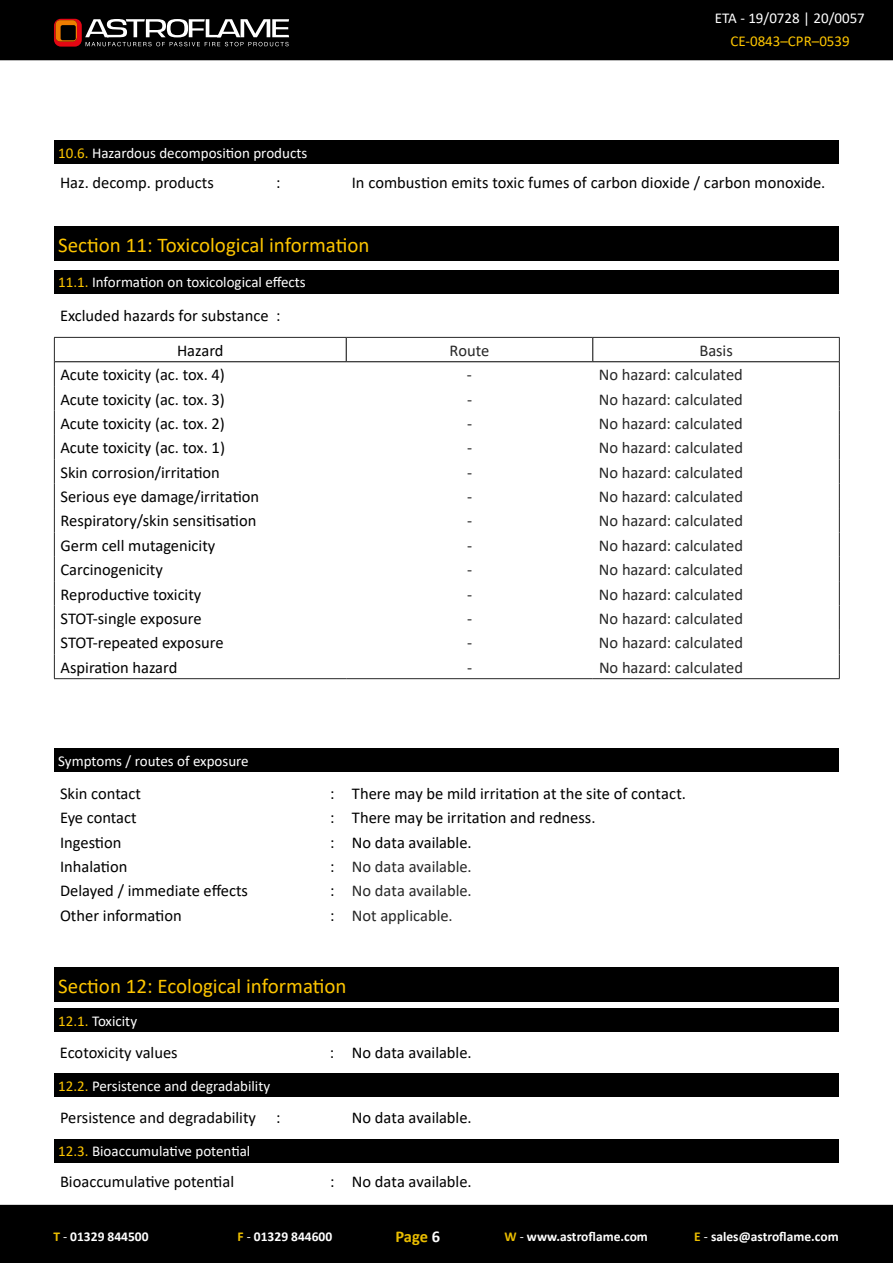
<style>
.page{position:relative;width:893px;height:1263px;background:#fff}
.page>*{position:absolute;margin:0;border:0;box-sizing:border-box;transform-origin:0 0}
.t1{font:21px "Calibri";color:#fdc500}
.t2{font:16.5px "Calibri";color:#000}
.t3{font:16.5px "Calibri";letter-spacing:-.005em;color:#272727}
.t4{font:700 16.5px "Calibri";color:#ebbe00}
.t5{font:15px "Calibri";color:#fff}
.t6{font:15px "Calibri";color:#fdc500}
.t7{font:700 13.5px "Calibri";color:#fff}
.s1{color:#fdc500}
.s2{color:#000}
.s3{color:#ebbe00}
.s4{font-weight:400}
.s5{color:#fff}
</style>
<div class="page">
<div style="left:0;top:0;width:893px;height:60px;background:#000"></div>
<svg style="left:54px;top:19px;width:235px;height:28px"></svg>
<div style="left:0;top:1205px;width:893px;height:58px;background:#000"></div>
<div style="left:54px;top:270px;width:785px;height:23px;background:#000"></div>
<div style="left:54px;top:226px;width:785px;height:35px;background:#000"></div>
<div style="left:54px;top:748px;width:785px;height:24px;background:#000"></div>
<hr style="left:54px;top:678px;width:292px;height:1px;background:#272727">
<hr style="left:346px;top:678px;width:247px;height:1px;background:#272727">
<hr style="left:593px;top:678px;width:247px;height:1px;background:#272727">
<hr style="left:54px;top:337px;width:292px;height:1px;background:#272727">
<svg style="left:54px;top:338px;width:1px;height:340px"></svg>
<hr style="left:346px;top:337px;width:247px;height:1px;background:#272727">
<hr style="left:593px;top:337px;width:247px;height:1px;background:#272727">
<svg style="left:839px;top:338px;width:1px;height:340px"></svg>
<svg style="left:346px;top:338px;width:1px;height:23px"></svg>
<svg style="left:592px;top:338px;width:1px;height:23px"></svg>
<hr style="left:55px;top:361px;width:291px;height:1px;background:#000">
<hr style="left:346px;top:361px;width:247px;height:1px;background:#000">
<hr style="left:593px;top:361px;width:246px;height:1px;background:#000">
<div style="left:54px;top:1009px;width:785px;height:23px;background:#000"></div>
<div style="left:54px;top:967px;width:785px;height:35px;background:#000"></div>
<div style="left:54px;top:1073px;width:785px;height:24px;background:#000"></div>
<div style="left:54px;top:140px;width:785px;height:24px;background:#000"></div>
<div style="left:54px;top:1139px;width:785px;height:23px;background:#000"></div>
<p class="t5" style="left:715px;top:7px;width:152px">ETA - 19/0728 | 20/0057</p>
<p class="t6" style="left:730px;top:30px;width:121px">CE-0843–CPR–0539</p>
<p class="t5" style="left:58px;top:142px;width:250px"><span class="s1">10.6.</span> Hazardous decomposition products</p>
<p class="t2" style="left:60px;top:171px;width:155px">Haz. decomp. products</p>
<p class="t2" style="left:276px;top:171px;width:6px">:</p>
<p class="t2" style="left:352px;top:171px;width:475px">In combustion emits toxic fumes of carbon dioxide / carbon monoxide.</p>
<p class="t1" style="left:58px;top:230px;width:313px">Section 11: Toxicological information</p>
<p class="t5" style="left:58px;top:272px;width:249px"><span class="s1">11.1.</span> Information on toxicological effects</p>
<p class="t2" style="left:60px;top:304px;width:222px">Excluded hazards for substance :</p>
<p class="t2" style="left:177px;top:339px;width:48px">Hazard</p>
<p class="t3" style="left:450px;top:339px;width:41px">Route</p>
<p class="t3" style="left:699px;top:339px;width:35px">Basis</p>
<p class="t2" style="left:60px;top:363px;width:166px">Acute toxicity (ac. tox. 4)</p>
<p class="t3" style="left:467px;top:363px;width:7px">-</p>
<p class="t3" style="left:599px;top:363px;width:146px">No hazard: calculated</p>
<p class="t2" style="left:60px;top:388px;width:166px">Acute toxicity (ac. tox. 3)</p>
<p class="t3" style="left:467px;top:388px;width:7px">-</p>
<p class="t3" style="left:599px;top:388px;width:146px">No hazard: calculated</p>
<p class="t2" style="left:60px;top:412px;width:166px">Acute toxicity (ac. tox. 2)</p>
<p class="t3" style="left:467px;top:412px;width:7px">-</p>
<p class="t3" style="left:599px;top:412px;width:146px">No hazard: calculated</p>
<p class="t2" style="left:60px;top:436px;width:166px">Acute toxicity (ac. tox. 1)</p>
<p class="t3" style="left:467px;top:436px;width:7px">-</p>
<p class="t3" style="left:599px;top:436px;width:146px">No hazard: calculated</p>
<p class="t2" style="left:60px;top:461px;width:161px">Skin corrosion/irritation</p>
<p class="t3" style="left:467px;top:461px;width:7px">-</p>
<p class="t3" style="left:599px;top:461px;width:146px">No hazard: calculated</p>
<p class="t2" style="left:60px;top:485px;width:200px">Serious eye damage/irritation</p>
<p class="t3" style="left:467px;top:485px;width:7px">-</p>
<p class="t3" style="left:599px;top:485px;width:146px">No hazard: calculated</p>
<p class="t2" style="left:60px;top:509px;width:198px">Respiratory/skin sensitisation</p>
<p class="t3" style="left:467px;top:509px;width:7px">-</p>
<p class="t3" style="left:599px;top:509px;width:146px">No hazard: calculated</p>
<p class="t2" style="left:60px;top:534px;width:156px">Germ cell mutagenicity</p>
<p class="t3" style="left:467px;top:534px;width:7px">-</p>
<p class="t3" style="left:599px;top:534px;width:146px">No hazard: calculated</p>
<p class="t2" style="left:61px;top:558px;width:104px">Carcinogenicity</p>
<p class="t3" style="left:467px;top:558px;width:7px">-</p>
<p class="t3" style="left:599px;top:558px;width:146px">No hazard: calculated</p>
<p class="t2" style="left:61px;top:582px;width:142px">Reproductive toxicity</p>
<p class="t3" style="left:467px;top:582px;width:7px">-</p>
<p class="t3" style="left:599px;top:582px;width:146px">No hazard: calculated</p>
<p class="t2" style="left:61px;top:607px;width:143px">STOT-single exposure</p>
<p class="t3" style="left:467px;top:607px;width:7px">-</p>
<p class="t3" style="left:599px;top:607px;width:146px">No hazard: calculated</p>
<p class="t2" style="left:61px;top:631px;width:165px">STOT-repeated exposure</p>
<p class="t3" style="left:467px;top:631px;width:7px">-</p>
<p class="t3" style="left:599px;top:631px;width:146px">No hazard: calculated</p>
<p class="t2" style="left:61px;top:656px;width:118px">Aspiration hazard</p>
<p class="t3" style="left:467px;top:656px;width:7px">-</p>
<p class="t3" style="left:599px;top:656px;width:146px">No hazard: calculated</p>
<p class="t5" style="left:58px;top:750px;width:192px">Symptoms / routes of exposure</p>
<p class="t2" style="left:60px;top:782px;width:83px">Skin contact</p>
<p class="t2" style="left:330px;top:782px;width:358px">: There may be mild irritation at the site of contact.</p>
<p class="t2" style="left:60px;top:806px;width:78px">Eye contact</p>
<p class="t2" style="left:330px;top:806px;width:267px">: There may be irritation and redness.</p>
<p class="t2" style="left:60px;top:831px;width:63px">Ingestion</p>
<p class="t2" style="left:330px;top:831px;width:143px">: No data available.</p>
<p class="t2" style="left:60px;top:855px;width:69px">Inhalation</p>
<p class="t3" style="left:330px;top:855px;width:143px"><span class="s2">:</span> No data available.</p>
<p class="t2" style="left:60px;top:879px;width:190px">Delayed / immediate effects</p>
<p class="t3" style="left:330px;top:879px;width:143px"><span class="s2">:</span> No data available.</p>
<p class="t2" style="left:60px;top:904px;width:123px">Other information</p>
<p class="t3" style="left:330px;top:904px;width:124px"><span class="s2">:</span> Not applicable.</p>
<p class="t1" style="left:58px;top:971px;width:290px">Section 12: Ecological information</p>
<p class="t5" style="left:58px;top:1011px;width:80px"><span class="s1">12.1.</span> Toxicity</p>
<p class="t2" style="left:60px;top:1041px;width:119px">Ecotoxicity values</p>
<p class="t2" style="left:330px;top:1041px;width:143px">: No data available.</p>
<p class="t5" style="left:58px;top:1075px;width:213px"><span class="s1">12.2.</span> Persistence and degradability</p>
<p class="t2" style="left:60px;top:1106px;width:222px">Persistence and degradability :</p>
<p class="t2" style="left:352px;top:1106px;width:121px">No data available.</p>
<p class="t5" style="left:58px;top:1141px;width:194px"><span class="s1">12.3.</span> Bioaccumulative potential</p>
<p class="t2" style="left:60px;top:1170px;width:176px">Bioaccumulative potential</p>
<p class="t2" style="left:330px;top:1170px;width:143px">: No data available.</p>
<p class="t7" style="left:53px;top:1227px;width:97px"><span class="s3">T</span> <span class="s4">-</span> 01329 844500</p>
<p class="t7" style="left:238px;top:1227px;width:96px"><span class="s3">F</span> <span class="s4">-</span> 01329 844600</p>
<p class="t4" style="left:395px;top:1225px;width:46px">Page <span class="s5">6</span></p>
<p class="t7" style="left:504px;top:1227px;width:145px"><span class="s3">W</span> <span class="s4">-</span> www.astroflame.com</p>
<p class="t7" style="left:694px;top:1227px;width:146px"><span class="s3">E</span> <span class="s4">-</span> sales@astroflame.com</p>
</div>
